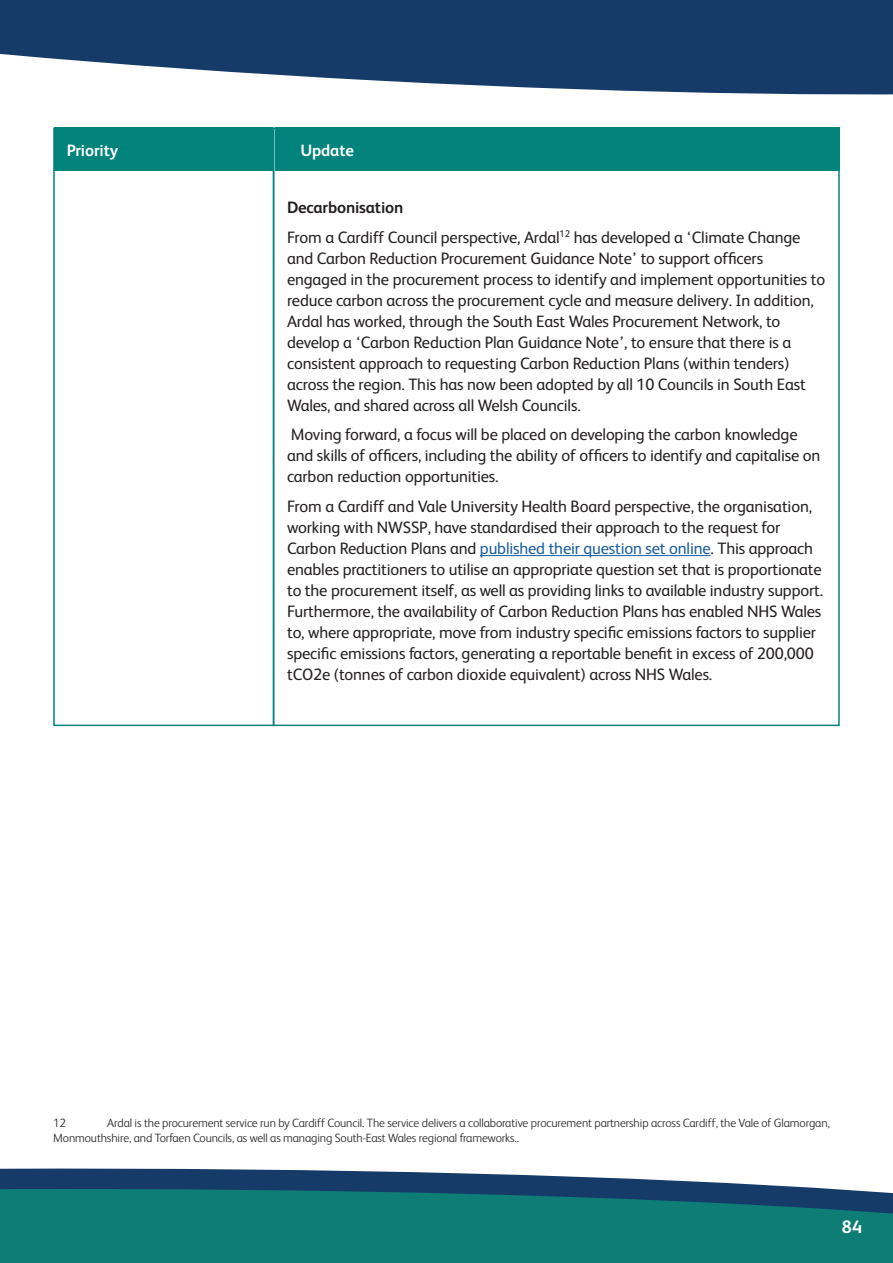
<style>
.page{position:relative;width:893px;height:1263px;background:#fff}
.page>*{position:absolute;margin:0;border:0;box-sizing:border-box;transform-origin:0 0}
.t1{font:700 18px "FS Albert";color:#fff}
.Body{font:16.5px/21px "FS Albert";letter-spacing:-.01em;color:#231f20}
.Body-2{font:700 16.5px "FS Albert";letter-spacing:-.01em;color:#231f20}
.Body-3{font:700 16.5px "FS Albert";letter-spacing:-.01em;color:#fff}
.Footnote{font:300 12px/14.4px "FS Albert";letter-spacing:-.01em;color:#231f20}
.s1{color:#175d9e}
</style>
<div class="page">
<div style="left:54px;top:128px;width:219px;height:43px;background:#02837b"></div>
<div style="left:275px;top:128px;width:565px;height:43px;background:#02837b"></div>
<hr style="left:480px;top:555px;width:231px;height:1px;background:#175d9e">
<div style="left:53px;top:128px;width:221px;height:598px;border:2px solid #02837b"></div>
<svg style="left:0;top:0;width:893px;height:95px;background:#39587f"></svg>
<svg style="left:0;top:1168px;width:781px;height:18px;fill:#173b69"></svg>
<svg style="left:0;top:1186px;width:893px;height:77px;background:#0f7575"></svg>
<p class="Body-3" style="left:67px;top:139px;width:53px">Priority</p>
<p class="Body-3" style="left:301px;top:139px;width:55px">Update</p>
<p class="Body-2" style="left:287px;top:196px;width:118px">Decarbonisation</p>
<p class="Body" style="left:287px;top:226px;width:540px">From a Cardiff Council perspective, Ardal<sup>12</sup> has developed a ‘Climate Change and Carbon Reduction Procurement Guidance Note’ to support officers engaged in the procurement process to identify and implement opportunities to reduce carbon across the procurement cycle and measure delivery. In addition, Ardal has worked, through the South East Wales Procurement Network, to develop a ‘Carbon Reduction Plan Guidance Note’, to ensure that there is a consistent approach to requesting Carbon Reduction Plans (within tenders) across the region. This has now been adopted by all 10 Councils in South East Wales, and shared across all Welsh Councils.</p>
<p class="Body" style="left:287px;top:423px;width:535px">Moving forward, a focus will be placed on developing the carbon knowledge and skills of officers, including the ability of officers to identify and capitalise on carbon reduction opportunities.</p>
<p class="Body" style="left:287px;top:495px;width:537px">From a Cardiff and Vale University Health Board perspective, the organisation, working with NWSSP, have standardised their approach to the request for Carbon Reduction Plans and <span class="s1">published their question set online</span>. This approach enables practitioners to utilise an appropriate question set that is proportionate to the procurement itself, as well as providing links to available industry support.<br>Furthermore, the availability of Carbon Reduction Plans has enabled NHS Wales to, where appropriate, move from industry specific emissions factors to supplier specific emissions factors, generating a reportable benefit in excess of 200,000 tCO2e (tonnes of carbon dioxide equivalent) across NHS Wales.</p>
<p class="Footnote" style="left:53px;top:1115px;width:778px;text-indent:54px">Ardal is the procurement service run by Cardiff Council. The service delivers a collaborative procurement partnership across Cardiff, the Vale of Glamorgan,<br>Monmouthshire, and Torfaen Councils, as well as managing South-East Wales regional frameworks..</p>
<p class="Footnote" style="left:53px;top:1115px;width:14px">12</p>
<p class="t1" style="left:842px;top:1215px;width:22px">84</p>
</div>
